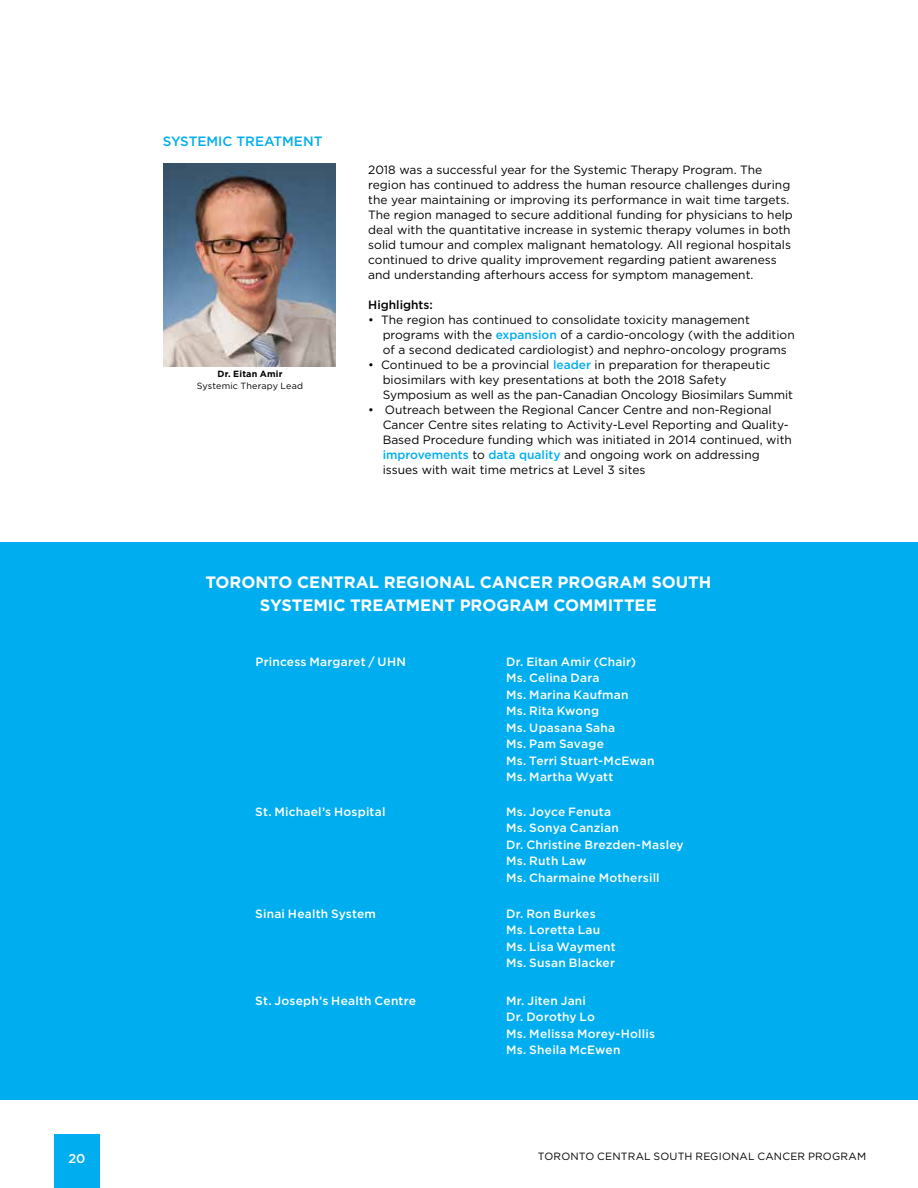
<style>
.page{position:relative;width:918px;height:1188px;background:#fff}
.page>*{position:absolute;margin:0;border:0;box-sizing:border-box;transform-origin:0 0}
.t1{font:700 16.5px/22.5px "Gotham";letter-spacing:-.005em;color:#fff;text-align:center}
.t2{font:500 13.5px "Gotham";color:#00aeef}
.t3{font:500 12.75px "Gotham";color:#fff}
.t4{font:12px/15px "Gotham";color:#000}
.t5{font:500 12px/16.5px "Gotham";letter-spacing:.02em;color:#fff}
.t6{font:500 12px "Gotham";color:#000}
.t7{font:10.5px "Gotham";letter-spacing:.015em;color:#000}
.t8{font:9px "Gotham";letter-spacing:.015em;color:#000}
.t9{font:700 9px "Gotham";letter-spacing:.02em;color:#000}
.s1{font-weight:500;color:#00aeef}
</style>
<div class="page">
<div style="left:0;top:542px;width:918px;height:557px;background:#00aeef"></div>
<div style="left:54px;top:1134px;width:45px;height:54px;background:#00aeef"></div>
<img style="left:163px;top:163px;width:172px;height:203px">
<p class="t2" style="left:163px;top:133px;width:161px">SYSTEMIC TREATMENT</p>
<p class="t9" style="left:217px;top:369px;width:67px">Dr. Eitan Amir</p>
<p class="t8" style="left:197px;top:381px;width:108px">Systemic Therapy Lead</p>
<p class="t4" style="left:368px;top:162px;width:426px">2018 was a successful year for the Systemic Therapy Program. The region has continued to address the human resource challenges during the year maintaining or improving its performance in wait time targets.<br>The region managed to secure additional funding for physicians to help deal with the quantitative increase in systemic therapy volumes in both solid tumour and complex malignant hematology. All regional hospitals continued to drive quality improvement regarding patient awareness and understanding afterhours access for symptom management.</p>
<p class="t6" style="left:368px;top:298px;width:66px">Highlights:</p>
<p class="t4" style="left:383px;top:312px;width:414px;text-indent:-14px">• The region has continued to consolidate toxicity management programs with the <span class="s1">expansion</span> of a cardio-oncology (with the addition of a second dedicated cardiologist) and nephro-oncology programs</p>
<p class="t4" style="left:383px;top:357px;width:412px;text-indent:-14px">• Continued to be a provincial <span class="s1">leader</span> in preparation for therapeutic biosimilars with key presentations at both the 2018 Safety<br>Symposium as well as the pan-Canadian Oncology Biosimilars Summit</p>
<p class="t4" style="left:383px;top:402px;width:411px;text-indent:-14px">• Outreach between the Regional Cancer Centre and non-Regional Cancer Centre sites relating to Activity-Level Reporting and Quality-Based Procedure funding which was initiated in 2014 continued, with <span class="s1">improvements</span> to <span class="s1">data quality</span> and ongoing work on addressing issues with wait time metrics at Level 3 sites</p>
<h1 class="t1" style="left:205px;top:571px;width:507px">TORONTO CENTRAL REGIONAL CANCER PROGRAM SOUTH<br>SYSTEMIC TREATMENT PROGRAM COMMITTEE</h1>
<p class="t5" style="left:255px;top:653px;width:152px">Princess Margaret / UHN</p>
<p class="t5" style="left:506px;top:653px;width:150px">Dr. Eitan Amir (Chair)<br>Ms. Celina Dara<br>Ms. Marina Kaufman<br>Ms. Rita Kwong<br>Ms. Upasana Saha<br>Ms. Pam Savage<br>Ms. Terri Stuart-McEwan<br>Ms. Martha Wyatt</p>
<p class="t5" style="left:255px;top:803px;width:132px">St. Michael’s Hospital</p>
<p class="t5" style="left:506px;top:803px;width:179px">Ms. Joyce Fenuta<br>Ms. Sonya Canzian<br>Dr. Christine Brezden-Masley<br>Ms. Ruth Law<br>Ms. Charmaine Mothersill</p>
<p class="t5" style="left:255px;top:905px;width:122px">Sinai Health System</p>
<p class="t5" style="left:506px;top:905px;width:111px">Dr. Ron Burkes<br>Ms. Loretta Lau<br>Ms. Lisa Wayment<br>Ms. Susan Blacker</p>
<p class="t5" style="left:255px;top:992px;width:162px">St. Joseph’s Health Centre</p>
<p class="t5" style="left:506px;top:992px;width:150px">Mr. Jiten Jani<br>Dr. Dorothy Lo<br>Ms. Melissa Morey-Hollis<br>Ms. Sheila McEwen</p>
<p class="t3" style="left:68px;top:1150px;width:19px">20</p>
<p class="t7" style="left:538px;top:1151px;width:330px">TORONTO CENTRAL SOUTH REGIONAL CANCER PROGRAM</p>
</div>
